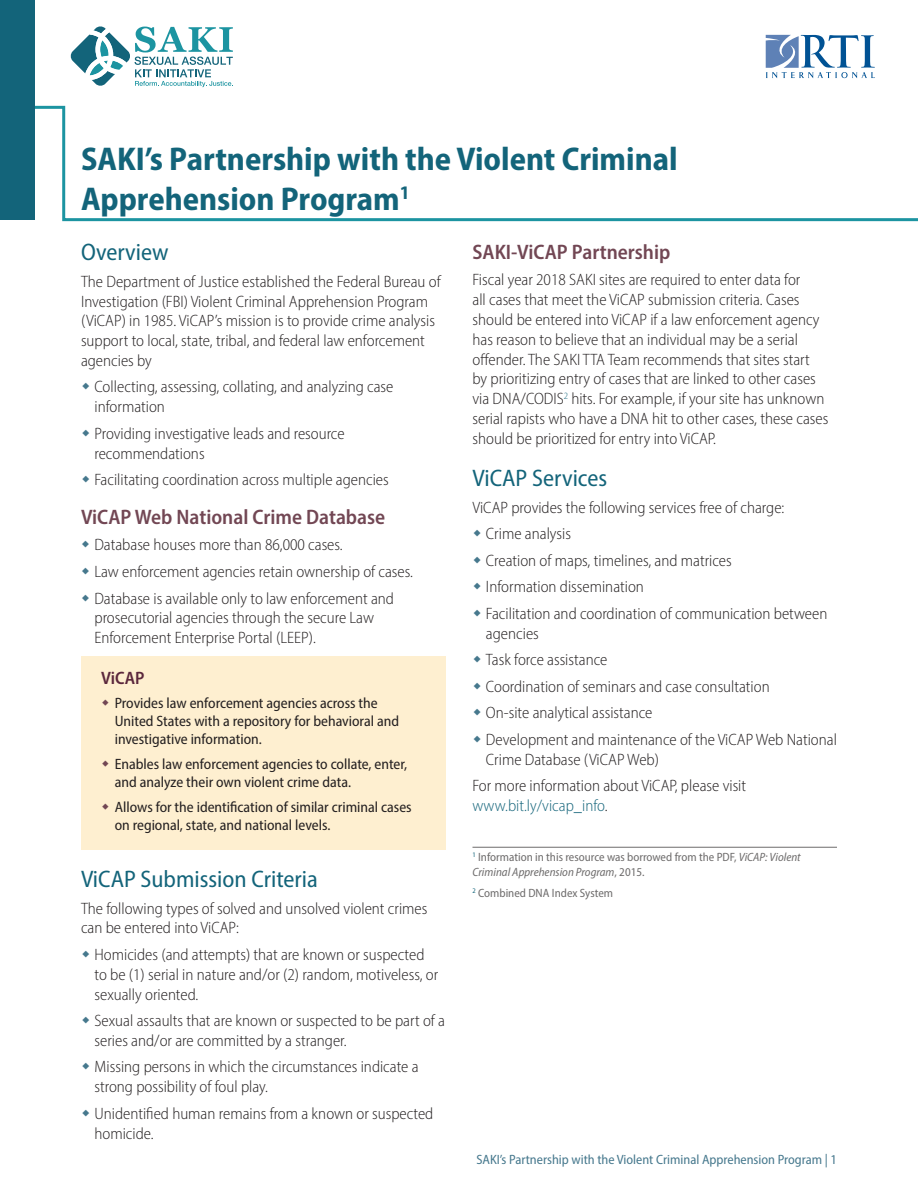
<style>
.page{position:relative;width:918px;height:1188px;background:#fff}
.page>*{position:absolute;margin:0;border:0;box-sizing:border-box;transform-origin:0 0}
.t1{font:700 semi-condensed 33px/39.6px "Myriad Pro";color:#13647a}
.t2{font:semi-condensed 24px "Myriad Pro";color:#13647a}
.t3{font:600 semi-condensed 21px "Myriad Pro";color:#724754}
.t4{font:600 semi-condensed 18px "Myriad Pro";color:#5b273c}
.t5{font:300 semi-condensed 16.5px/19.8px "Myriad Pro";color:#231f20}
.t6{font:semi-condensed 15px/18px "Myriad Pro";color:#231f20}
.t7{font:semi-condensed 13.5px "Myriad Pro";color:#46788d}
.t8{font:semi-condensed 12px/14.4px "Myriad Pro";color:#6e6c6c}
.s1{color:#15657b}
.s2{font-style:italic}
</style>
<div class="page">
<svg style="left:766px;top:35px;width:109px;height:43px"></svg>
<svg style="left:71px;top:26px;width:162px;height:61px"></svg>
<svg style="left:35px;top:105px;width:883px;height:117px"></svg>
<div style="left:0;top:0;width:35px;height:220px;background:#13647a"></div>
<div style="left:81px;top:657px;width:365px;height:193px;background:#feefd0"></div>
<hr style="left:472px;top:847px;width:365px;height:1px;background:#6e6c6c">
<h1 class="t1" style="left:81px;top:138px;width:598px">SAKI’s Partnership with the Violent Criminal<br>Apprehension Program<sup>1</sup></h1>
<h3 class="t3" style="left:472px;top:239px;width:199px">SAKI-ViCAP Partnership</h3>
<p class="t5" style="left:472px;top:270px;width:357px">Fiscal year 2018 SAKI sites are required to enter data for<br>all cases that meet the ViCAP submission criteria. Cases should be entered into ViCAP if a law enforcement agency has reason to believe that an individual may be a serial offender. The SAKI TTA Team recommends that sites start by prioritizing entry of cases that are linked to other cases via DNA/CODIS<sup>2</sup> hits. For example, if your site has unknown serial rapists who have a DNA hit to other cases, these cases should be prioritized for entry into ViCAP.</p>
<h2 class="t2" style="left:472px;top:463px;width:136px">ViCAP Services</h2>
<p class="t5" style="left:472px;top:497px;width:313px">ViCAP provides the following services free of charge:</p>
<p class="t5" style="left:486px;top:524px;width:87px">Crime analysis</p>
<p class="t5" style="left:486px;top:550px;width:247px">Creation of maps, timelines, and matrices</p>
<p class="t5" style="left:486px;top:577px;width:159px">Information dissemination</p>
<p class="t5" style="left:486px;top:603px;width:343px">Facilitation and coordination of communication between agencies</p>
<p class="t5" style="left:486px;top:650px;width:123px">Task force assistance</p>
<p class="t5" style="left:486px;top:676px;width:285px">Coordination of seminars and case consultation</p>
<p class="t5" style="left:486px;top:703px;width:168px">On-site analytical assistance</p>
<p class="t5" style="left:486px;top:729px;width:352px">Development and maintenance of the ViCAP Web National<br>Crime Database (ViCAP Web)</p>
<p class="t5" style="left:472px;top:776px;width:275px">For more information about ViCAP, please visit <span class="s1">www.bit.ly/vicap_info</span>.</p>
<h2 class="t2" style="left:81px;top:237px;width:89px">Overview</h2>
<p class="t5" style="left:81px;top:271px;width:361px">The Department of Justice established the Federal Bureau of Investigation (FBI) Violent Criminal Apprehension Program (ViCAP) in 1985. ViCAP’s mission is to provide crime analysis support to local, state, tribal, and federal law enforcement agencies by</p>
<p class="t5" style="left:94px;top:377px;width:300px">Collecting, assessing, collating, and analyzing case information</p>
<p class="t5" style="left:94px;top:423px;width:252px">Providing investigative leads and resource recommendations</p>
<p class="t5" style="left:94px;top:470px;width:296px">Facilitating coordination across multiple agencies</p>
<h3 class="t3" style="left:81px;top:504px;width:306px">ViCAP Web National Crime Database</h3>
<p class="t5" style="left:94px;top:535px;width:250px">Database houses more than 86,000 cases.</p>
<p class="t5" style="left:94px;top:561px;width:320px">Law enforcement agencies retain ownership of cases.</p>
<p class="t5" style="left:94px;top:588px;width:301px">Database is available only to law enforcement and prosecutorial agencies through the secure Law<br>Enforcement Enterprise Portal (LEEP).</p>
<h4 class="t4" style="left:101px;top:666px;width:45px">ViCAP</h4>
<p class="t6" style="left:115px;top:694px;width:286px">Provides law enforcement agencies across the<br>United States with a repository for behavioral and investigative information.</p>
<p class="t6" style="left:115px;top:755px;width:294px">Enables law enforcement agencies to collate, enter, and analyze their own violent crime data.</p>
<p class="t6" style="left:115px;top:798px;width:298px">Allows for the identification of similar criminal cases on regional, state, and national levels.</p>
<h2 class="t2" style="left:81px;top:864px;width:238px">ViCAP Submission Criteria</h2>
<p class="t5" style="left:81px;top:898px;width:348px">The following types of solved and unsolved violent crimes can be entered into ViCAP:</p>
<p class="t5" style="left:94px;top:944px;width:345px">Homicides (and attempts) that are known or suspected to be (1) serial in nature and/or (2) random, motiveless, or sexually oriented.</p>
<p class="t5" style="left:94px;top:1011px;width:352px">Sexual assaults that are known or suspected to be part of a series and/or are committed by a stranger.</p>
<p class="t5" style="left:94px;top:1057px;width:326px">Missing persons in which the circumstances indicate a strong possibility of foul play.</p>
<p class="t5" style="left:94px;top:1103px;width:340px">Unidentified human remains from a known or suspected homicide.</p>
<h1 class="t8" style="left:472px;top:850px;width:330px"><sup>1</sup> Information in this resource was borrowed from the PDF, <span class="s2">ViCAP: Violent<br>Criminal Apprehension Program</span>, 2015.</h1>
<p class="t8" style="left:472px;top:885px;width:142px"><sup>2</sup> Combined DNA Index System</p>
<p class="t7" style="left:476px;top:1152px;width:362px">SAKI’s Partnership with the Violent Criminal Apprehension Program | 1</p>
</div>
